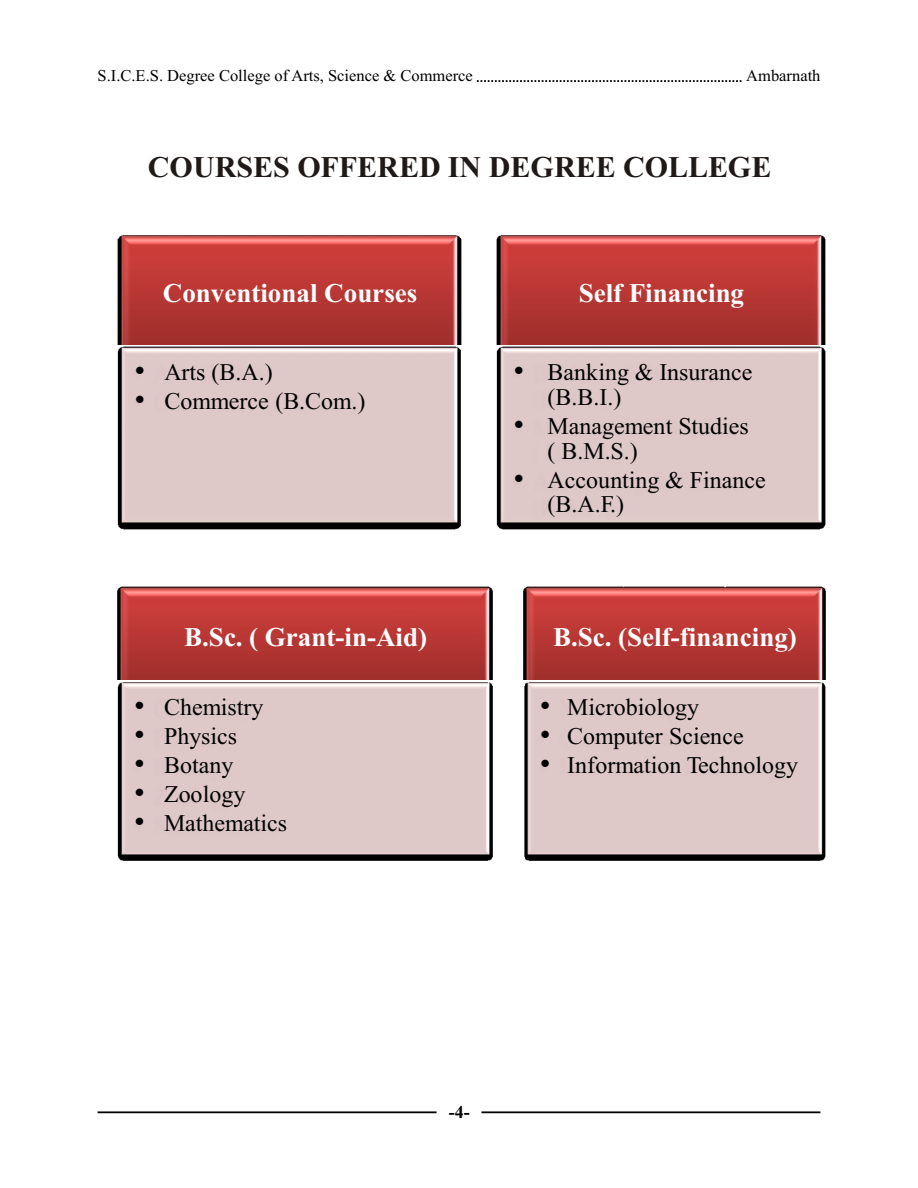
<style>
.page{position:relative;width:918px;height:1188px;background:#fff}
.page>*{position:absolute;margin:0;border:0;box-sizing:border-box;transform-origin:0 0}
.t1{font:700 30px "Times New Roman";color:#1f1a17}
.t2{font:700 27px "Times New Roman";color:#fff}
.t3{font:24px/24.9px "Times New Roman";color:#000}
.t4{font:700 18px "Times New Roman";color:#000}
.t5{font:16.5px "Times New Roman";color:#000}
.s1{font-family:"Ebrima";font-size:30px}
</style>
<div class="page">
<svg style="left:477px;top:80px;width:264px;height:2px"></svg>
<hr style="left:98px;top:1111px;width:339px;height:2px;background:#000">
<hr style="left:481px;top:1111px;width:339px;height:2px;background:#000">
<img style="left:117px;top:235px;width:345px;height:110px">
<img style="left:117px;top:346px;width:344px;height:184px">
<img style="left:496px;top:235px;width:330px;height:110px">
<img style="left:496px;top:346px;width:330px;height:184px">
<img style="left:117px;top:586px;width:376px;height:94px">
<img style="left:117px;top:682px;width:376px;height:179px">
<img style="left:523px;top:586px;width:303px;height:94px">
<img style="left:524px;top:682px;width:302px;height:179px">
<p class="t5" style="left:98px;top:69px;width:377px">S.I.C.E.S. Degree College of Arts, Science &amp; Commerce</p>
<p class="t5" style="left:746px;top:69px;width:76px">Ambarnath</p>
<p class="t1" style="left:148px;top:156px;width:625px">COURSES OFFERED IN DEGREE COLLEGE</p>
<p class="t2" style="left:163px;top:284px;width:256px">Conventional Courses</p>
<p class="t3" style="left:134px;top:362px;width:140px"><span class="s1">•</span> Arts (B.A.)</p>
<p class="t3" style="left:134px;top:391px;width:233px"><span class="s1">•</span> Commerce (B.Com.)</p>
<p class="t2" style="left:184px;top:627px;width:244px">B.Sc. ( Grant-in-Aid)</p>
<p class="t3" style="left:133px;top:697px;width:132px"><span class="s1">•</span> Chemistry</p>
<p class="t3" style="left:133px;top:726px;width:105px"><span class="s1">•</span> Physics</p>
<p class="t3" style="left:133px;top:755px;width:101px"><span class="s1">•</span> Botany</p>
<p class="t3" style="left:133px;top:784px;width:113px"><span class="s1">•</span> Zoology</p>
<p class="t3" style="left:133px;top:813px;width:155px"><span class="s1">•</span> Mathematics</p>
<p class="t2" style="left:579px;top:284px;width:167px">Self Financing</p>
<p class="t3" style="left:548px;top:362px;width:206px;text-indent:-35px"><span class="s1">•</span> Banking &amp; Insurance (B.B.I.)</p>
<p class="t3" style="left:548px;top:416px;width:203px;text-indent:-35px"><span class="s1">•</span> Management Studies ( B.M.S.)</p>
<p class="t3" style="left:548px;top:469px;width:220px;text-indent:-35px"><span class="s1">•</span> Accounting &amp; Finance (B.A.F.)</p>
<p class="t2" style="left:553px;top:627px;width:245px">B.Sc. (Self-financing)</p>
<p class="t3" style="left:539px;top:697px;width:161px"><span class="s1">•</span> Microbiology</p>
<p class="t3" style="left:539px;top:726px;width:206px"><span class="s1">•</span> Computer Science</p>
<p class="t3" style="left:539px;top:755px;width:260px"><span class="s1">•</span> Information Technology</p>
<p class="t4" style="left:449px;top:1106px;width:22px">-4-</p>
</div>
